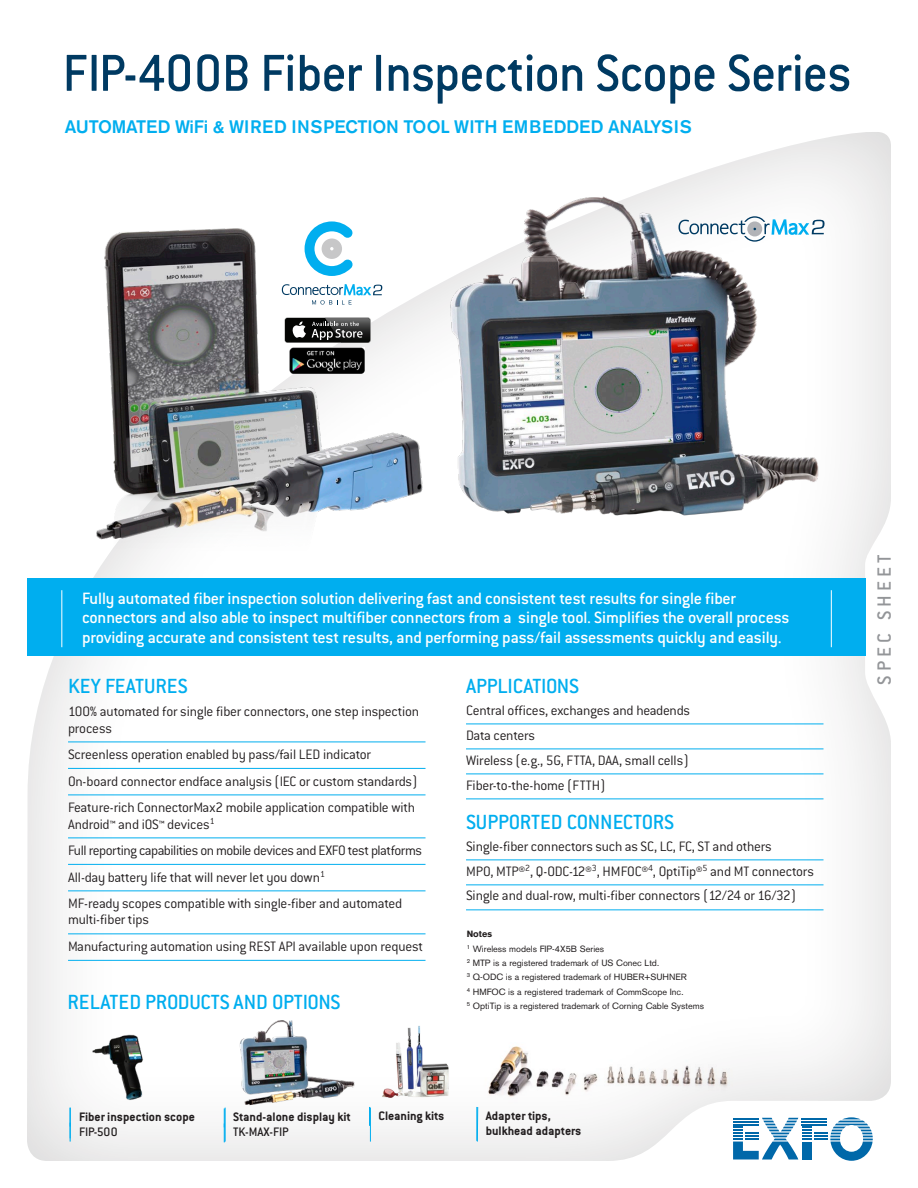
<style>
.page{position:relative;width:918px;height:1188px;background:#fff}
.page>*{position:absolute;margin:0;border:0;box-sizing:border-box;transform-origin:0 0}
.Titre{font:500 57px "Conduit ITC";letter-spacing:-.015em;color:#003a62;scale:.96 1}
.Sous-titre_2{font:500 22.5px "Conduit ITC";letter-spacing:-.01em;color:#00aeef}
.t1{font:500 21px "Conduit ITC";letter-spacing:.2em;color:#939598}
.Bande_bleu_-_Texte{font:500 18px/19.5px "Conduit ITC";letter-spacing:-.015em;color:#fff}
.Sous-titre_1{font:500 18px "Akzidenz Grotesk BE";letter-spacing:-.01em;color:#00aeef}
.Key_-_Texte_filet{font:300 15px/16.5px "Conduit ITC";letter-spacing:-.015em;color:#231f20}
.Key_-_Texte_filet-2{font:300 15px "Conduit ITC";letter-spacing:-.035em;color:#231f20}
.Complement_-_Texte{font:700 13.5px/15px "Conduit ITC";color:#231f20}
.Complement_-_Texte-2{font:500 13.5px "Conduit ITC";color:#231f20}
.Notes_texte{font:9px "Akzidenz Grotesk BE";color:#231f20}
.Notes_texte-2{font:700 9px "Akzidenz Grotesk BE";color:#231f20}
</style>
<div class="page">
<div style="left:27px;top:131px;width:865px;height:1031px;background:#231f20;opacity:.2"></div>
<svg style="left:733px;top:1117px;width:140px;height:44px"></svg>
<div style="left:27px;top:578px;width:838px;height:78px;background:#00aeef"></div>
<hr style="left:68px;top:742px;width:358px;height:1px;background:#00aeef">
<hr style="left:68px;top:768px;width:358px;height:1px;background:#00aeef">
<hr style="left:68px;top:795px;width:358px;height:1px;background:#00aeef">
<hr style="left:68px;top:838px;width:358px;height:1px;background:#00aeef">
<hr style="left:68px;top:864px;width:358px;height:1px;background:#00aeef">
<hr style="left:68px;top:891px;width:358px;height:1px;background:#00aeef">
<hr style="left:68px;top:934px;width:358px;height:1px;background:#00aeef">
<hr style="left:68px;top:960px;width:358px;height:1px;background:#00aeef">
<hr style="left:466px;top:724px;width:358px;height:1px;background:#00aeef">
<hr style="left:466px;top:749px;width:358px;height:1px;background:#00aeef">
<hr style="left:466px;top:774px;width:358px;height:1px;background:#00aeef">
<hr style="left:466px;top:799px;width:358px;height:1px;background:#00aeef">
<hr style="left:466px;top:860px;width:358px;height:1px;background:#00aeef">
<hr style="left:466px;top:885px;width:358px;height:1px;background:#00aeef">
<hr style="left:466px;top:910px;width:358px;height:1px;background:#00aeef">
<hr style="left:61px;top:590px;width:1px;height:57px;background:#fff">
<hr style="left:831px;top:590px;width:1px;height:57px;background:#fff">
<svg style="left:369px;top:1107px;width:1px;height:19px"></svg>
<hr style="left:476px;top:1107px;width:1px;height:34px;background:#00aeef">
<hr style="left:370px;top:1108px;width:1px;height:34px;background:#00aeef">
<hr style="left:477px;top:1107px;width:1px;height:35px;background:#00aeef">
<svg style="left:224px;top:1108px;width:1px;height:34px"></svg>
<hr style="left:225px;top:1108px;width:1px;height:34px;background:#00aeef">
<img style="left:369px;top:1023px;width:94px;height:77px">
<img style="left:484px;top:1043px;width:249px;height:61px">
<img style="left:95px;top:219px;width:330px;height:353px">
<svg style="left:305px;top:221px;width:48px;height:55px"></svg>
<svg style="left:282px;top:284px;width:100px;height:21px"></svg>
<img style="left:289px;top:348px;width:75px;height:26px">
<svg style="left:284px;top:317px;width:87px;height:26px"></svg>
<div style="left:285px;top:318px;width:85px;height:24px;background:#040503;border-radius:2px"></div>
<svg style="left:292px;top:321px;width:14px;height:17px"></svg>
<img style="left:325px;top:317px;width:46px;height:26px">
<img style="left:325px;top:318px;width:45px;height:24px">
<svg style="left:312px;top:322px;width:51px;height:18px"></svg>
<svg style="left:70px;top:1108px;width:1px;height:34px"></svg>
<img style="left:420px;top:178px;width:414px;height:348px">
<svg style="left:678px;top:216px;width:147px;height:26px"></svg>
<img style="left:77px;top:1033px;width:94px;height:70px">
<img style="left:236px;top:1016px;width:120px;height:93px">
<p class="Titre" style="left:63px;top:41px;width:823px">FIP-400B Fiber Inspection Scope Series</p>
<p class="Sous-titre_1" style="left:65px;top:116px;width:628px">AUTOMATED WiFi &amp; WIRED INSPECTION TOOL WITH EMBEDDED ANALYSIS</p>
<p class="Bande_bleu_-_Texte" style="left:82px;top:588px;width:709px">Fully automated fiber inspection solution delivering fast and consistent test results for single fiber connectors and also able to inspect multifiber connectors from a single tool. Simplifies the overall process providing accurate and consistent test results, and performing pass/fail assessments quickly and easily.</p>
<p class="Sous-titre_2" style="left:68px;top:673px;width:121px">KEY FEATURES</p>
<p class="Key_-_Texte_filet" style="left:68px;top:703px;width:353px">100% automated for single fiber connectors, one step inspection process</p>
<p class="Key_-_Texte_filet" style="left:68px;top:746px;width:305px">Screenless operation enabled by pass/fail LED indicator</p>
<p class="Key_-_Texte_filet" style="left:68px;top:773px;width:351px">On-board connector endface analysis (IEC or custom standards)</p>
<p class="Key_-_Texte_filet" style="left:68px;top:799px;width:349px">Feature-rich ConnectorMax2 mobile application compatible with<br>Android™ and iOS™ devices<sup>1</sup></p>
<p class="Key_-_Texte_filet-2" style="left:68px;top:842px;width:355px">Full reporting capabilities on mobile devices and EXFO test platforms</p>
<p class="Key_-_Texte_filet" style="left:68px;top:869px;width:259px">All-day battery life that will never let you down<sup>1</sup></p>
<p class="Key_-_Texte_filet" style="left:68px;top:895px;width:336px">MF-ready scopes compatible with single-fiber and automated multi-fiber tips</p>
<p class="Key_-_Texte_filet" style="left:68px;top:938px;width:357px">Manufacturing automation using REST API available upon request</p>
<p class="Sous-titre_2" style="left:68px;top:990px;width:274px">RELATED PRODUCTS AND OPTIONS</p>
<p class="Sous-titre_2" style="left:466px;top:673px;width:114px">APPLICATIONS</p>
<p class="Key_-_Texte_filet" style="left:466px;top:702px;width:226px">Central offices, exchanges and headends</p>
<p class="Key_-_Texte_filet" style="left:466px;top:727px;width:71px">Data centers</p>
<p class="Key_-_Texte_filet" style="left:466px;top:752px;width:224px">Wireless (e.g., 5G, FTTA, DAA, small cells)</p>
<p class="Key_-_Texte_filet" style="left:466px;top:777px;width:141px">Fiber-to-the-home (FTTH)</p>
<p class="Sous-titre_2" style="left:466px;top:809px;width:210px">SUPPORTED CONNECTORS</p>
<p class="Key_-_Texte_filet" style="left:466px;top:838px;width:307px">Single-fiber connectors such as SC, LC, FC, ST and others</p>
<p class="Key_-_Texte_filet" style="left:466px;top:863px;width:349px">MPO, MTP®<sup>2</sup>, Q-ODC-12®<sup>3</sup>, HMFOC®<sup>4</sup>, OptiTip®<sup>5</sup> and MT connectors</p>
<p class="Key_-_Texte_filet" style="left:466px;top:888px;width:332px">Single and dual-row, multi-fiber connectors (12/24 or 16/32)</p>
<p class="Notes_texte-2" style="left:467px;top:929px;width:27px">Notes</p>
<p class="Notes_texte" style="left:467px;top:943px;width:139px"><sup>1</sup> Wireless models FIP-4X5B Series</p>
<p class="Notes_texte" style="left:467px;top:958px;width:194px"><sup>2</sup> MTP is a registered trademark of US Conec Ltd.</p>
<p class="Notes_texte" style="left:467px;top:972px;width:222px"><sup>3</sup> Q-ODC is a registered trademark of HUBER+SUHNER</p>
<p class="Notes_texte" style="left:467px;top:986px;width:218px"><sup>4</sup> HMFOC is a registered trademark of CommScope Inc.</p>
<p class="Notes_texte" style="left:467px;top:1001px;width:239px"><sup>5</sup> OptiTip is a registered trademark of Corning Cable Systems</p>
<p class="Complement_-_Texte" style="left:79px;top:1109px;width:117px">Fiber inspection scope</p>
<p class="Complement_-_Texte-2" style="left:79px;top:1124px;width:40px">FIP-500</p>
<p class="Complement_-_Texte" style="left:233px;top:1110px;width:119px">Stand-alone display kit</p>
<p class="Complement_-_Texte-2" style="left:233px;top:1125px;width:57px">TK-MAX-FIP</p>
<p class="Complement_-_Texte" style="left:379px;top:1108px;width:67px">Cleaning kits</p>
<p class="Complement_-_Texte" style="left:486px;top:1108px;width:97px">Adapter tips, bulkhead adapters</p>
<h3 class="t1" style="left:873px;top:685px;width:132px;rotate:-90deg">SPEC SHEET</h3>
</div>
